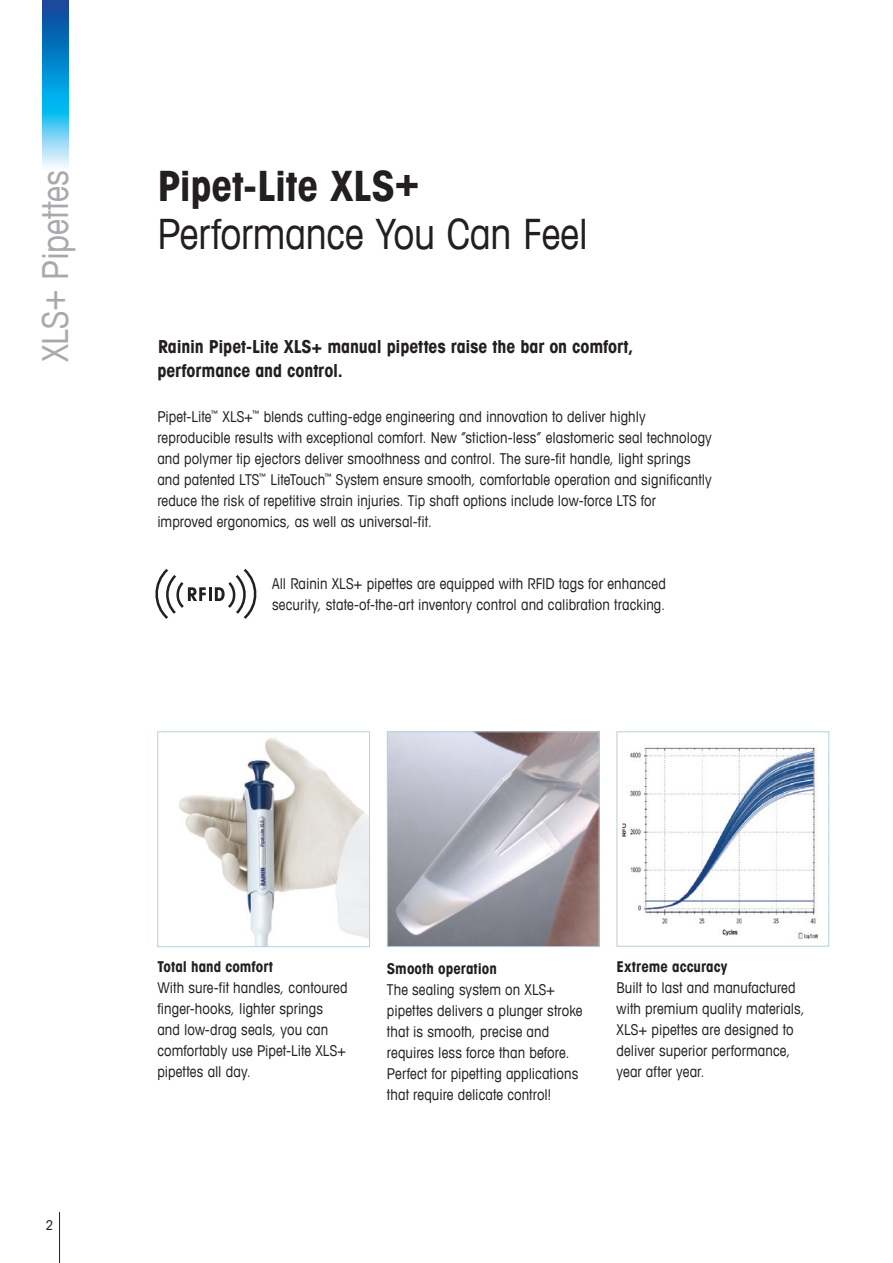
<style>
.page{position:relative;width:893px;height:1263px;background:#fff}
.page>*{position:absolute;margin:0;border:0;box-sizing:border-box;transform-origin:0 0}
._2_Title_Book_28_32{font:condensed 42px "Avant Garde Com";letter-spacing:-.005em;color:#231f20}
._1_Title_Bold_28_32{font:700 condensed 42px "Avant Garde Com";letter-spacing:-.01em;color:#231f20}
.t1{font:condensed 36px "Avant Garde Com";letter-spacing:-.01em;color:#a8a9ad}
._10_Lead_with_bullet{font:700 condensed 18px/24px "Avant Garde Com";letter-spacing:-.005em;color:#231f20}
._11_Running_Text_10{font:condensed 15px/21px "Avant Garde Com";letter-spacing:.005em;color:#231f20}
._06_captions{font:condensed 15px/21px "Avant Garde Com";letter-spacing:.005em;color:#231f20}
._05_subhead_12_pt{font:condensed 15px/21px "Avant Garde Com";letter-spacing:.005em;color:#231f20}
._05_subhead_12_pt-2{font:700 condensed 15px "Avant Garde Com";letter-spacing:.005em;color:#231f20}
._11_Running_Text_10-2{font:700 condensed 15px "Avant Garde Com";letter-spacing:.005em;color:#231f20}
.t2{font:condensed 13.5px "Avant Garde Com";color:#231f20}
</style>
<div class="page">
<hr style="left:59px;top:1212px;width:1px;height:51px;background:#231f20">
<img style="left:43px;top:0;width:25px;height:167px">
<img style="left:179px;top:738px;width:189px;height:207px">
<div style="left:157px;top:731px;width:213px;height:216px;border:1px solid #b8cfdc"></div>
<img style="left:389px;top:733px;width:209px;height:212px">
<div style="left:387px;top:731px;width:213px;height:216px;border:1px solid #b8cfdc"></div>
<img style="left:622px;top:747px;width:195px;height:192px">
<div style="left:617px;top:731px;width:212px;height:215px;border:1px solid #b8cfdc"></div>
<svg style="left:155px;top:569px;width:101px;height:50px"></svg>
<p class="t1" style="left:33px;top:362px;width:194px;rotate:-90deg">XLS+ Pipettes</p>
<p class="_1_Title_Bold_28_32" style="left:157px;top:158px;width:264px">Pipet-Lite XLS+</p>
<p class="_2_Title_Book_28_32" style="left:157px;top:207px;width:432px">Performance You Can Feel</p>
<p class="_10_Lead_with_bullet" style="left:157px;top:334px;width:478px">Rainin Pipet-Lite XLS+ manual pipettes raise the bar on comfort, performance and control.</p>
<p class="_11_Running_Text_10" style="left:157px;top:406px;width:556px">Pipet-Lite<sup>™</sup> XLS+<sup>™</sup> blends cutting-edge engineering and innovation to deliver highly reproducible results with exceptional comfort. New “stiction-less” elastomeric seal technology and polymer tip ejectors deliver smoothness and control. The sure-fit handle, light springs and patented LTS<sup>™</sup> LiteTouch<sup>™</sup> System ensure smooth, comfortable operation and significantly reduce the risk of repetitive strain injuries. Tip shaft options include low-force LTS for improved ergonomics, as well as universal-fit.</p>
<p class="_11_Running_Text_10" style="left:272px;top:573px;width:395px">All Rainin XLS+ pipettes are equipped with RFID tags for enhanced security, state-of-the-art inventory control and calibration tracking.</p>
<p class="t2" style="left:46px;top:1217px;width:9px">2</p>
<p class="_11_Running_Text_10-2" style="left:157px;top:957px;width:117px">Total hand comfort</p>
<p class="_06_captions" style="left:157px;top:977px;width:192px">With sure-fit handles, contoured finger-hooks, lighter springs and low-drag seals, you can comfortably use Pipet-Lite XLS+ pipettes all day.</p>
<p class="_05_subhead_12_pt-2" style="left:387px;top:959px;width:112px">Smooth operation</p>
<p class="_06_captions" style="left:387px;top:979px;width:197px">The sealing system on XLS+ pipettes delivers a plunger stroke that is smooth, precise and requires less force than before.<br>Perfect for pipetting applications that require delicate control!</p>
<p class="_05_subhead_12_pt-2" style="left:617px;top:957px;width:112px">Extreme accuracy</p>
<p class="_05_subhead_12_pt" style="left:617px;top:977px;width:190px">Built to last and manufactured with premium quality materials,<br>XLS+ pipettes are designed to deliver superior performance, year after year.</p>
</div>
